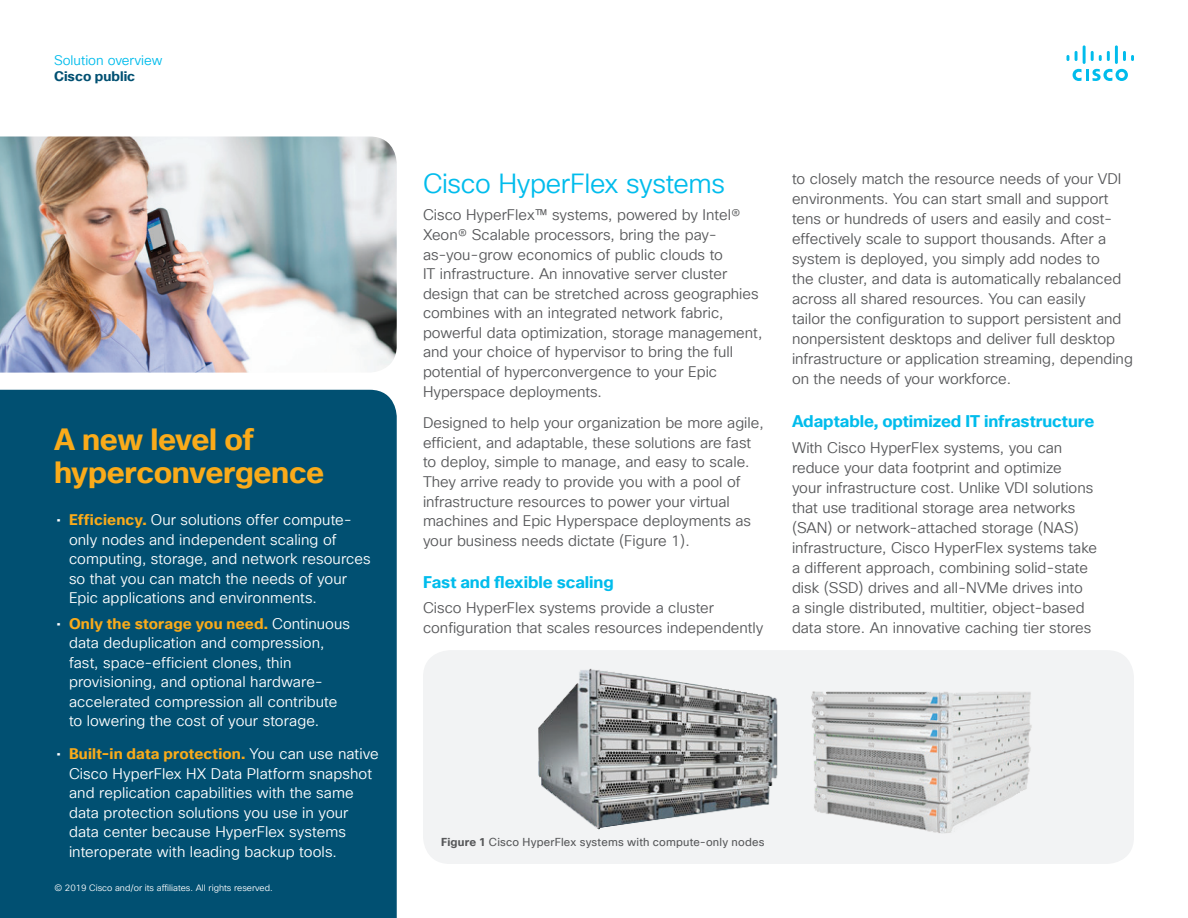
<style>
.page{position:relative;width:1188px;height:918px;background:#fff}
.page>*{position:absolute;margin:0;border:0;box-sizing:border-box;transform-origin:0 0}
.Sidebar_Heading_Oran{font:700 30px/33px "Cisco Sans TT";letter-spacing:-.01em;color:#faab1a}
.Subhead2_Blue{font:27px "Cisco Sans TT Light";letter-spacing:-.015em;color:#01bcec}
.Subhead3_Blue{font:700 16.5px "Cisco Sans TT";color:#01bcec}
.Body{font:15px/20.1px "Cisco Sans TT Light";color:#57585a}
.t1{font:15px/19.5px "Cisco Sans TT Light";letter-spacing:.005em;color:#fff}
.t2{font:13.5px "Cisco Sans TT Light";color:#01bcec}
.t3{font:700 13.5px "Cisco Sans TT";color:#015072}
.t4{font:11.25px "Cisco Sans TT";letter-spacing:.015em;color:#57585a}
.Footer_white{font:9px "Cisco Sans TT Light";color:#fff}
.s1{font-family:"Cisco Sans TT"}
.s2{font-family:"Cisco Sans TT";font-weight:700;color:#faab1a}
.s3{font-weight:700}
</style>
<div class="page">
<svg style="left:1073px;top:69px;width:55px;height:12px"></svg>
<svg style="left:1067px;top:55px;width:2px;height:6px"></svg>
<svg style="left:1075px;top:51px;width:3px;height:10px"></svg>
<hr style="left:1083px;top:45px;width:3px;height:19px;background:#01bcec">
<svg style="left:1091px;top:51px;width:19px;height:10px"></svg>
<hr style="left:1115px;top:45px;width:3px;height:19px;background:#01bcec">
<svg style="left:1123px;top:51px;width:11px;height:10px"></svg>
<div style="left:0;top:390px;width:397px;height:528px;background:#015072"></div>
<div style="left:423px;top:650px;width:711px;height:214px;background:#f2f3f4;border-radius:27px"></div>
<img style="left:538px;top:668px;width:494px;height:165px">
<img style="left:0;top:136px;width:397px;height:237px">
<p class="t2" style="left:54px;top:51px;width:110px">Solution overview</p>
<p class="t3" style="left:54px;top:67px;width:83px">Cisco public</p>
<p class="Sidebar_Heading_Oran" style="left:54px;top:424px;width:272px">A new level of hyperconvergence</p>
<p class="t1" style="left:69px;top:511px;width:303px;text-indent:-13px"><span class="s1">•</span> <span class="s2">Efficiency.</span> Our solutions offer compute&shy;only nodes and independent scaling of computing, storage, and network resources so that you can match the needs of your Epic applications and environments.</p>
<p class="t1" style="left:69px;top:614px;width:283px;text-indent:-13px"><span class="s1">•</span> <span class="s2">Only the storage you need.</span> Continuous data deduplication and compression, fast, space-efficient clones, thin provisioning, and optional hardware&shy;accelerated compression all contribute to lowering the cost of your storage.</p>
<p class="t1" style="left:69px;top:745px;width:311px;text-indent:-13px"><span class="s1">•</span> <span class="s2">Built-in data protection.</span> You can use native Cisco HyperFlex HX Data Platform snapshot and replication capabilities with the same data protection solutions you use in your data center because HyperFlex systems interoperate with leading backup tools.</p>
<p class="Footer_white" style="left:54px;top:882px;width:220px">© 2019 Cisco and/or its affiliates. All rights reserved.</p>
<p class="Subhead2_Blue" style="left:423px;top:166px;width:304px">Cisco HyperFlex systems</p>
<p class="Body" style="left:423px;top:206px;width:341px;line-height:19.6px">Cisco HyperFlex™ systems, powered by Intel® Xeon® Scalable processors, bring the pay&shy;as-you-grow economics of public clouds to<br>IT infrastructure. An innovative server cluster design that can be stretched across geographies combines with an integrated network fabric, powerful data optimization, storage management, and your choice of hypervisor to bring the full potential of hyperconvergence to your Epic Hyperspace deployments.</p>
<p class="Body" style="left:423px;top:414px;width:342px;line-height:19.6px">Designed to help your organization be more agile, efficient, and adaptable, these solutions are fast to deploy, simple to manage, and easy to scale.<br>They arrive ready to provide you with a pool of infrastructure resources to power your virtual machines and Epic Hyperspace deployments as your business needs dictate (Figure 1).</p>
<p class="Subhead3_Blue" style="left:423px;top:571px;width:192px">Fast and flexible scaling</p>
<p class="Body" style="left:423px;top:599px;width:342px;line-height:19.6px">Cisco HyperFlex systems provide a cluster configuration that scales resources independently</p>
<p class="Body" style="left:792px;top:169px;width:342px">to closely match the resource needs of your VDI environments. You can start small and support tens or hundreds of users and easily and cost&shy;effectively scale to support thousands. After a system is deployed, you simply add nodes to<br>the cluster, and data is automatically rebalanced across all shared resources. You can easily<br>tailor the configuration to support persistent and nonpersistent desktops and deliver full desktop infrastructure or application streaming, depending on the needs of your workforce.</p>
<p class="Subhead3_Blue" style="left:792px;top:410px;width:304px">Adaptable, optimized IT infrastructure</p>
<p class="Body" style="left:792px;top:438px;width:307px">With Cisco HyperFlex systems, you can reduce your data footprint and optimize<br>your infrastructure cost. Unlike VDI solutions that use traditional storage area networks (SAN) or network-attached storage (NAS) infrastructure, Cisco HyperFlex systems take a different approach, combining solid-state disk (SSD) drives and all-NVMe drives into<br>a single distributed, multitier, object-based data store. An innovative caching tier stores</p>
<p class="t4" style="left:441px;top:835px;width:325px"><span class="s3">Figure 1</span> Cisco HyperFlex systems with compute-only nodes</p>
</div>
